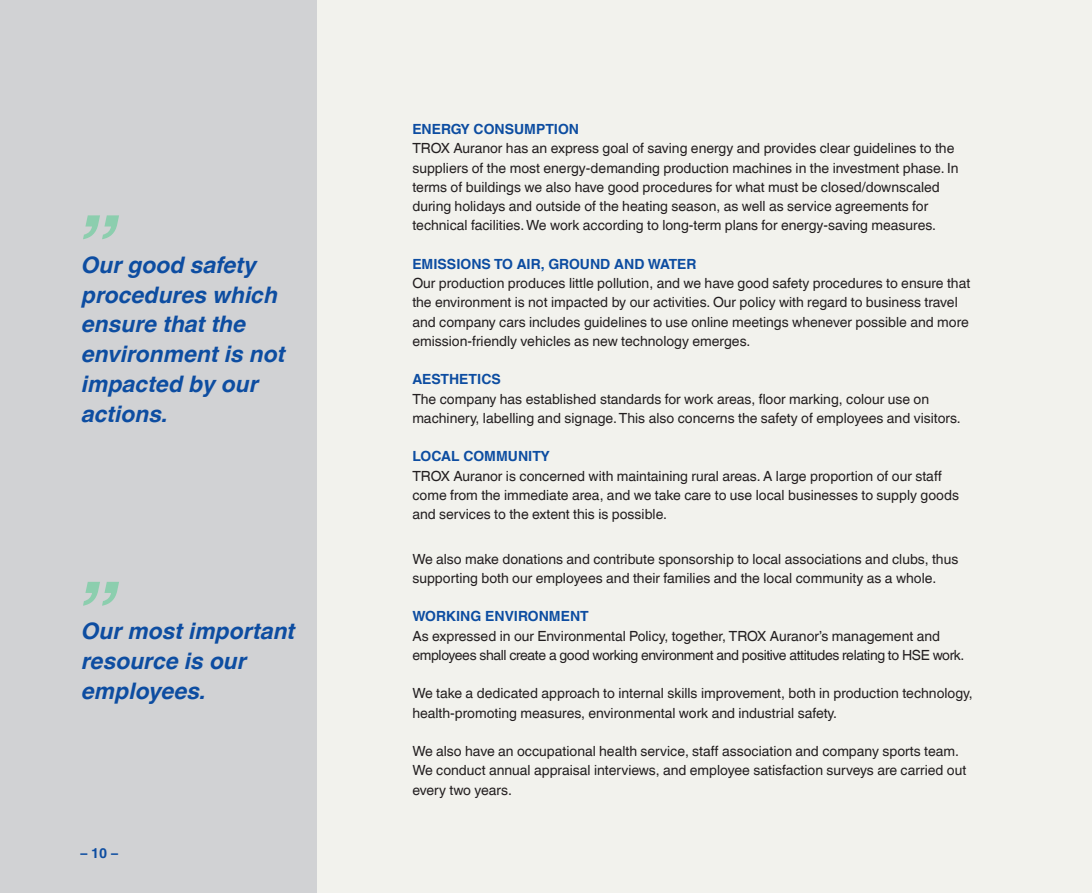
<style>
.page{position:relative;width:1092px;height:893px;background:#fff}
.page>*{position:absolute;margin:0;border:0;box-sizing:border-box;transform-origin:0 0}
.Ingress{font:italic 700 87.5px "TROX Helvetica";color:#8cceae}
.Ingress-2{font:italic 700 22.75px/29.8px "TROX Helvetica";color:#0d4da1}
.Brødtekst{font:14px/19.2px "TROX Helvetica";color:#231f20}
.Brødtekst-2{font:14px/19.2px "TROX Helvetica";letter-spacing:-.025em;color:#231f20}
.Mellomtittel_brød{font:700 14px "TROX Helvetica";color:#0d4da1}
</style>
<div class="page">
<div style="left:0;top:0;width:1091px;height:893px;background:#f2f2ed"></div>
<div style="left:0;top:0;width:316px;height:893px;background:#d1d2d4"></div>
<p class="Ingress" style="left:74px;top:197px;width:43px">”</p>
<p class="Ingress-2" style="left:82px;top:250px;width:205px">Our good safety procedures which ensure that the environment is not impacted by our actions.</p>
<p class="Ingress" style="left:74px;top:563px;width:43px">”</p>
<p class="Ingress-2" style="left:82px;top:617px;width:215px">Our most important resource is our employees.</p>
<p class="Mellomtittel_brød" style="left:80px;top:845px;width:39px">– 10 –</p>
<p class="Mellomtittel_brød" style="left:412px;top:121px;width:168px">ENERGY CONSUMPTION</p>
<p class="Brødtekst" style="left:412px;top:139px;width:547px">TROX Auranor has an express goal of saving energy and provides clear guidelines to the suppliers of the most energy-demanding production machines in the investment phase. In terms of buildings we also have good procedures for what must be closed/downscaled during holidays and outside of the heating season, as well as service agreements for technical facilities. We work according to long-term plans for energy-saving measures.</p>
<p class="Mellomtittel_brød" style="left:412px;top:256px;width:285px">EMISSIONS TO AIR, GROUND AND WATER</p>
<p class="Brødtekst" style="left:412px;top:274px;width:559px">Our production produces little pollution, and we have good safety procedures to ensure that the environment is not impacted by our activities. Our policy with regard to business travel and company cars includes guidelines to use online meetings whenever possible and more emission-friendly vehicles as new technology emerges.</p>
<p class="Mellomtittel_brød" style="left:412px;top:371px;width:90px">AESTHETICS</p>
<p class="Brødtekst" style="left:412px;top:389px;width:550px">The company has established standards for work areas, floor marking, colour use on machinery, labelling and signage. This also concerns the safety of employees and visitors.</p>
<p class="Mellomtittel_brød" style="left:412px;top:448px;width:139px">LOCAL COMMUNITY</p>
<p class="Brødtekst" style="left:412px;top:466px;width:548px">TROX Auranor is concerned with maintaining rural areas. A large proportion of our staff come from the immediate area, and we take care to use local businesses to supply goods and services to the extent this is possible.</p>
<p class="Brødtekst" style="left:412px;top:549px;width:547px">We also make donations and contribute sponsorship to local associations and clubs, thus supporting both our employees and their families and the local community as a whole.</p>
<p class="Mellomtittel_brød" style="left:412px;top:608px;width:178px">WORKING ENVIRONMENT</p>
<p class="Brødtekst-2" style="left:412px;top:626px;width:553px">As expressed in our Environmental Policy, together, TROX Auranor’s management and employees shall create a good working environment and positive attitudes relating to HSE work.</p>
<p class="Brødtekst" style="left:412px;top:684px;width:562px">We take a dedicated approach to internal skills improvement, both in production technology, health-promoting measures, environmental work and industrial safety.</p>
<p class="Brødtekst" style="left:412px;top:742px;width:555px">We also have an occupational health service, staff association and company sports team.<br>We conduct annual appraisal interviews, and employee satisfaction surveys are carried out every two years.</p>
</div>
